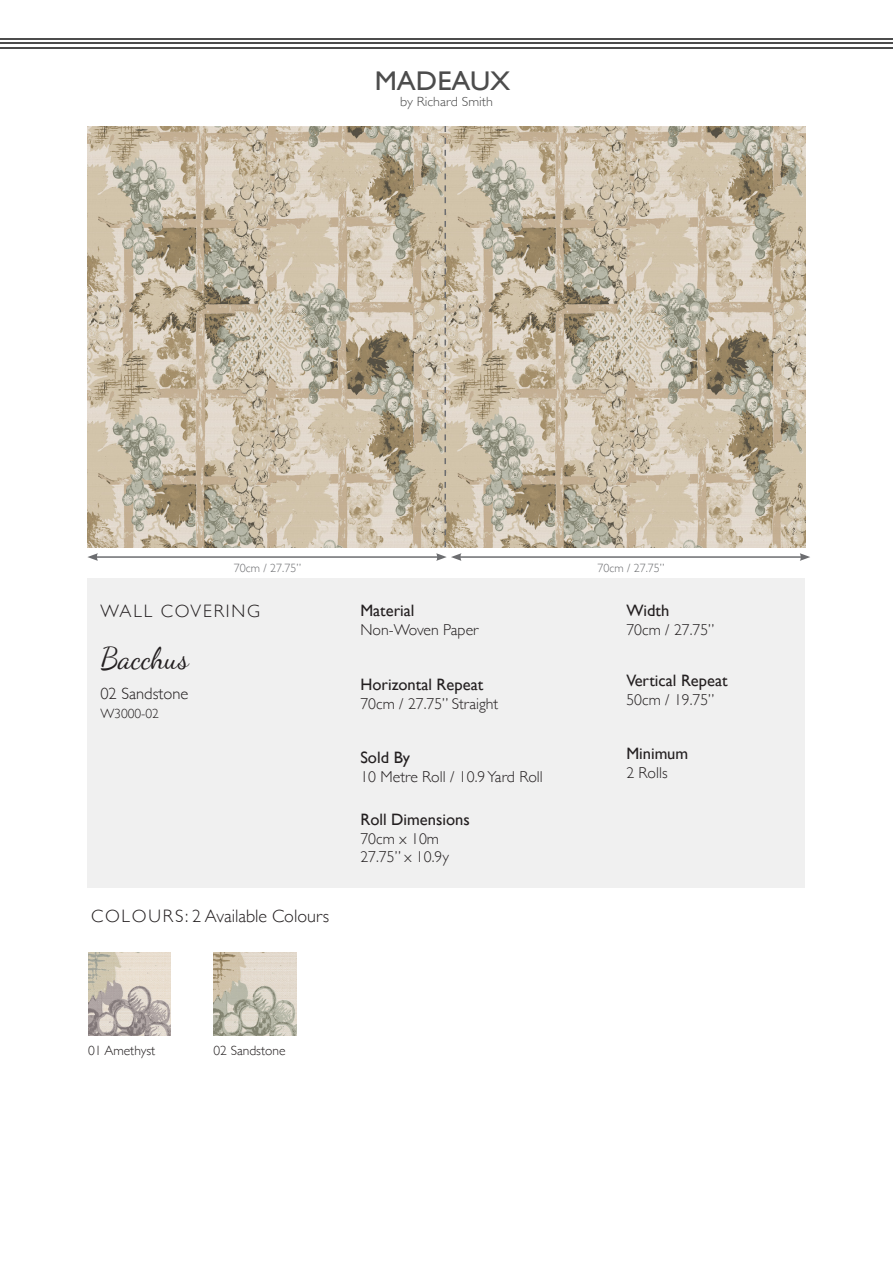
<style>
.page{position:relative;width:893px;height:1263px;background:#fff}
.page>*{position:absolute;margin:0;border:0;box-sizing:border-box;transform-origin:0 0}
.Body{font:30px "Dancing Script";color:#231f20}
.t1{font:27px "Gill Sans";color:#4c4c4c;scale:1.05 1}
.Body-2{font:300 18px "Gill Sans";color:#231f20}
.Body-3{font:300 18px "Gill Sans";letter-spacing:.1em;color:#231f20}
.Body-4{font:16.5px "Gill Sans";color:#231f20}
.Body-5{font:300 16.5px "Gill Sans";color:#231f20}
.Body-6{font:300 15.75px "Gill Sans";color:#231f20}
.Body-7{font:300 13.5px "Gill Sans";color:#231f20}
.t2{font:300 13.35px "Gill Sans";color:#4c4c4c;scale:1.05 1}
.t3{font:300 12px "Gill Sans";color:#6c6d70}
</style>
<div class="page">
<hr style="left:1px;top:47px;width:892px;height:2px;background:#4c4c4c">
<hr style="left:1px;top:42px;width:892px;height:2px;background:#4c4c4c">
<hr style="left:0;top:38px;width:892px;height:2px;background:#4c4c4c">
<hr style="left:96px;top:556px;width:343px;height:2px;background:#6c6d70">
<svg style="left:87px;top:553px;width:11px;height:8px"></svg>
<hr style="left:459px;top:556px;width:343px;height:2px;background:#6c6d70">
<svg style="left:436px;top:553px;width:25px;height:8px"></svg>
<svg style="left:800px;top:553px;width:10px;height:8px"></svg>
<img style="left:88px;top:126px;width:718px;height:421px">
<div style="left:87px;top:578px;width:718px;height:310px;background:#f0f0f0"></div>
<svg style="left:444px;top:126px;width:8px;height:421px;background:#c3b6a1"></svg>
<img style="left:88px;top:953px;width:83px;height:82px">
<img style="left:213px;top:953px;width:83px;height:82px">
<h2 class="t1" style="left:375px;top:65px;width:131px">MADEAUX</h2>
<p class="t2" style="left:400px;top:91px;width:90px">by Richard Smith</p>
<p class="t3" style="left:234px;top:558px;width:69px">70cm / 27.75”</p>
<p class="t3" style="left:597px;top:558px;width:69px">70cm / 27.75”</p>
<p class="Body-3" style="left:100px;top:597px;width:161px">WALL COVERING</p>
<p class="Body" style="left:100px;top:635px;width:90px">Bacchus</p>
<p class="Body-5" style="left:100px;top:681px;width:90px">02 Sandstone</p>
<p class="Body-4" style="left:360px;top:600px;width:56px">Material</p>
<p class="Body-6" style="left:360px;top:617px;width:120px">Non-Woven Paper</p>
<p class="Body-4" style="left:626px;top:600px;width:44px">Width</p>
<p class="Body-6" style="left:626px;top:617px;width:90px">70cm / 27.75”</p>
<p class="Body-4" style="left:626px;top:671px;width:103px">Vertical Repeat</p>
<p class="Body-6" style="left:626px;top:688px;width:90px">50cm / 19.75”</p>
<p class="Body-4" style="left:360px;top:675px;width:124px">Horizontal Repeat</p>
<p class="Body-6" style="left:360px;top:691px;width:139px">70cm / 27.75” Straight</p>
<p class="Body-7" style="left:100px;top:703px;width:60px">W3000-02</p>
<p class="Body-2" style="left:91px;top:902px;width:240px">COLOURS: 2 Available Colours</p>
<p class="Body-4" style="left:360px;top:748px;width:51px">Sold By</p>
<p class="Body-6" style="left:360px;top:764px;width:184px">10 Metre Roll / 10.9 Yard Roll</p>
<p class="Body-4" style="left:360px;top:809px;width:111px">Roll Dimensions</p>
<p class="Body-6" style="left:360px;top:826px;width:80px">70cm x 10m</p>
<p class="Body-6" style="left:360px;top:845px;width:90px">27.75” x 10.9y</p>
<p class="Body-7" style="left:88px;top:1040px;width:69px">01 Amethyst</p>
<p class="Body-7" style="left:213px;top:1040px;width:74px">02 Sandstone</p>
<p class="Body-4" style="left:626px;top:744px;width:63px">Minimum</p>
<p class="Body-6" style="left:626px;top:761px;width:43px">2 Rolls</p>
</div>
